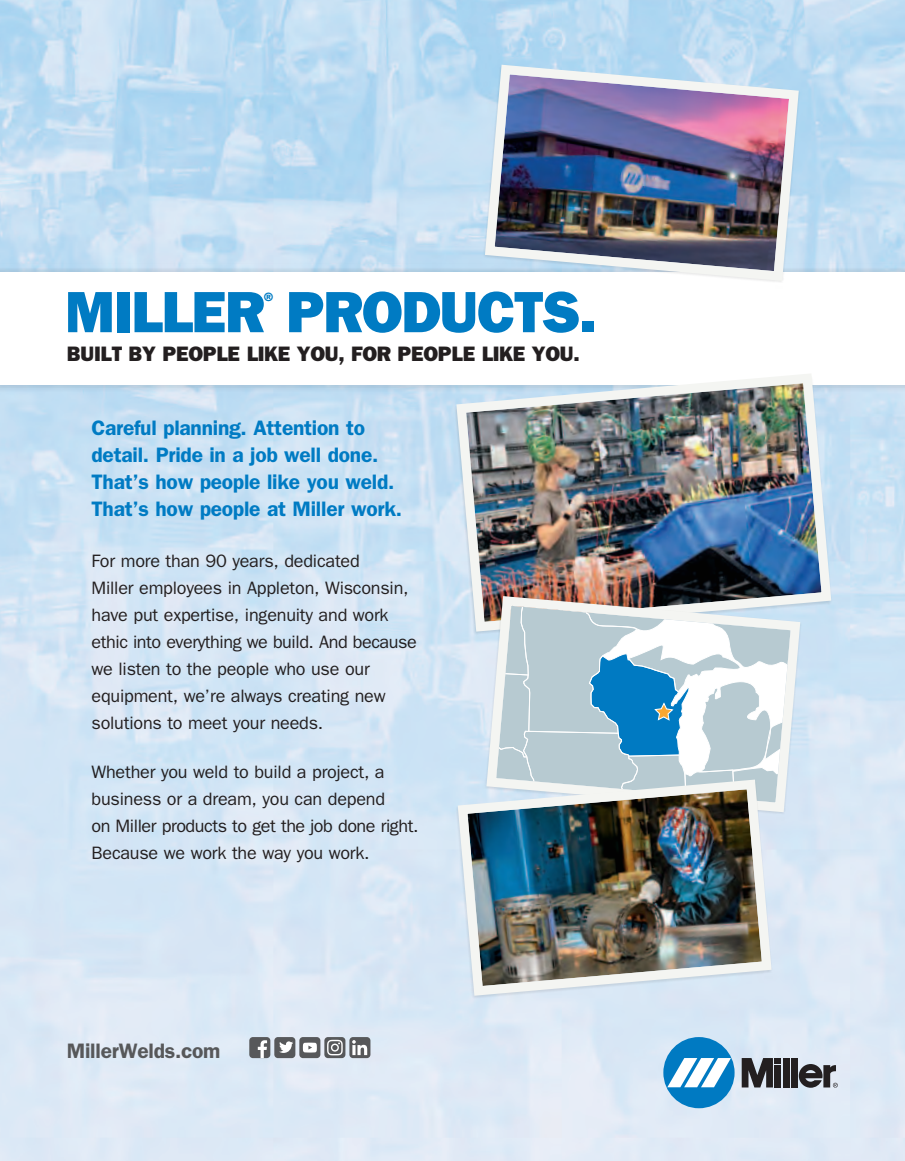
<style>
.page{position:relative;width:905px;height:1161px;background:#fff}
.page>*{position:absolute;margin:0;border:0;box-sizing:border-box;transform-origin:0 0}
.t1{font:58.5px "ITC Franklin Gothic Std Hvy";letter-spacing:-.025em;color:#007bc3}
.t2{font:600 21px/27px "ITC Franklin Gothic Std";letter-spacing:-.01em;color:#007bc3}
.t3{font:21px "ITC Franklin Gothic Std Hvy";letter-spacing:-.01em;color:#231f20}
.t4{font:600 21px "ITC Franklin Gothic Std";letter-spacing:-.01em;color:#57585a}
.t5{font:19.5px "ITC Franklin Gothic Std Hvy";color:#007bc3}
.t6{font:18px/27px "ITC Franklin Gothic Std";letter-spacing:-.01em;color:#231f20}
</style>
<div class="page">
<img style="left:0;top:0;width:904px;height:1161px">
<img style="left:0;top:262px;width:904px;height:135px">
<div style="left:0;top:272px;width:904px;height:112px;background:#fff"></div>
<img style="left:451px;top:374px;width:385px;height:262px">
<img style="left:480px;top:60px;width:323px;height:222px">
<svg style="left:481px;top:591px;width:324px;height:226px"></svg>
<img style="left:451px;top:775px;width:327px;height:229px">
<img style="left:453px;top:775px;width:323px;height:226px">
<div style="left:663px;top:1037px;width:71px;height:71px;background:#007ac2;border-radius:50%"></div>
<svg style="left:667px;top:1058px;width:64px;height:29px"></svg>
<div style="left:782px;top:1058px;width:7px;height:29px;background:#231f20"></div>
<div style="left:791px;top:1058px;width:7px;height:29px;background:#231f20"></div>
<svg style="left:741px;top:1058px;width:40px;height:29px"></svg>
<svg style="left:798px;top:1064px;width:39px;height:24px"></svg>
<div style="left:349px;top:1037px;width:21px;height:21px;background:#57585a;border-radius:4px"></div>
<svg style="left:352px;top:1040px;width:15px;height:15px"></svg>
<div style="left:274px;top:1037px;width:21px;height:21px;background:#57585a;border-radius:4px"></div>
<svg style="left:279px;top:1041px;width:14px;height:12px"></svg>
<div style="left:299px;top:1037px;width:21px;height:21px;background:#57585a;border-radius:4px"></div>
<svg style="left:303px;top:1043px;width:14px;height:10px"></svg>
<div style="left:249px;top:1037px;width:21px;height:21px;background:#57585a;border-radius:4px"></div>
<svg style="left:258px;top:1040px;width:9px;height:18px"></svg>
<svg style="left:324px;top:1037px;width:21px;height:21px"></svg>
<svg style="left:327px;top:1040px;width:16px;height:15px"></svg>
<h1 class="t1" style="left:65px;top:292px;width:533px">MILLER PRODUCTS.</h1>
<p class="t5" style="left:263px;top:292px;width:16px">®</p>
<p class="t3" style="left:67px;top:347px;width:514px">BUILT BY PEOPLE LIKE YOU, FOR PEOPLE LIKE YOU.</p>
<p class="t2" style="left:92px;top:416px;width:312px">Careful planning. Attention to detail. Pride in a job well done.<br>That’s how people like you weld.<br>That’s how people at Miller work.</p>
<p class="t6" style="left:92px;top:548px;width:327px">For more than 90 years, dedicated<br>Miller employees in Appleton, Wisconsin, have put expertise, ingenuity and work ethic into everything we build. And because we listen to the people who use our equipment, we’re always creating new solutions to meet your needs.</p>
<p class="t6" style="left:92px;top:760px;width:328px">Whether you weld to build a project, a business or a dream, you can depend<br>on Miller products to get the job done right.<br>Because we work the way you work.</p>
<p class="t4" style="left:67px;top:1044px;width:155px">MillerWelds.com</p>
</div>
